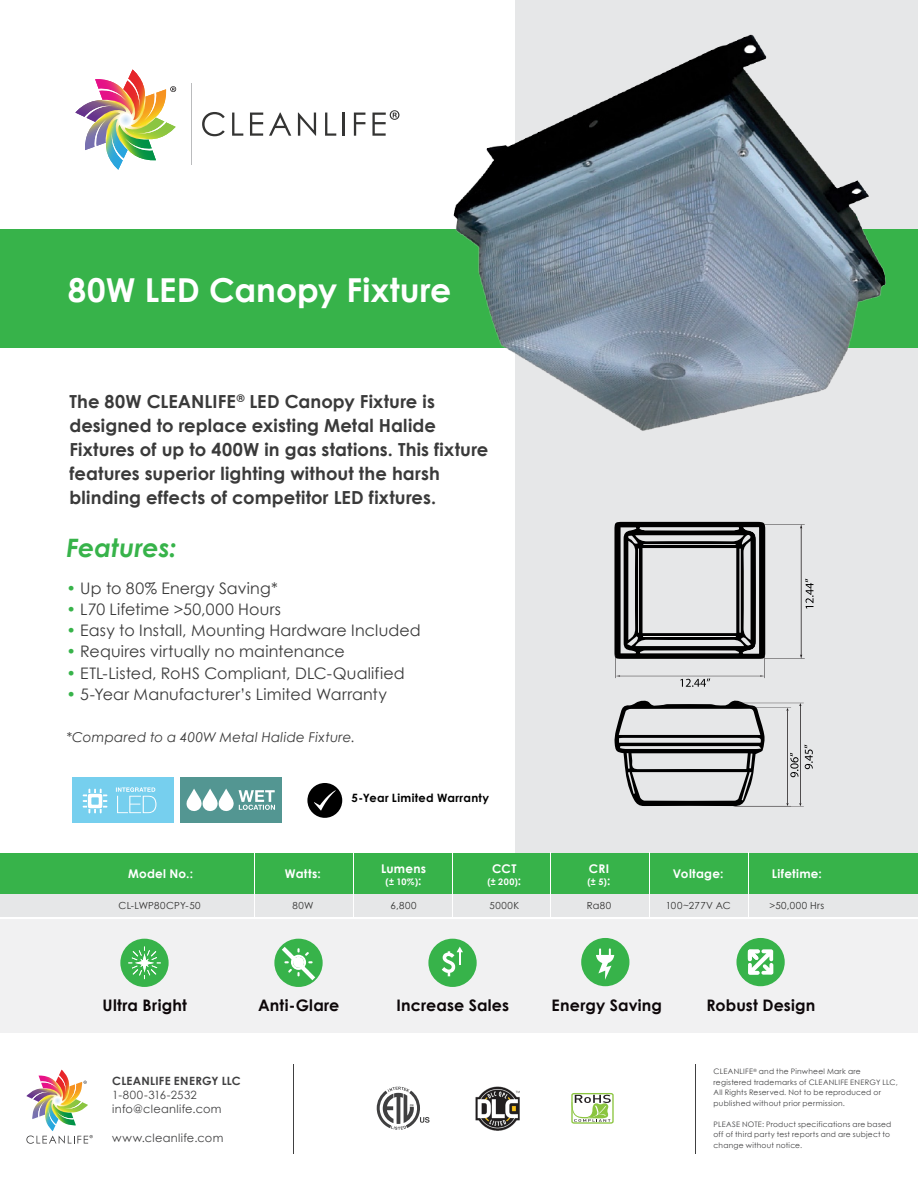
<style>
.page{position:relative;width:918px;height:1188px;background:#fff}
.page>*{position:absolute;margin:0;border:0;box-sizing:border-box;transform-origin:0 0}
.t1{font:700 33px "Century Gothic";letter-spacing:.005em;color:#fff}
.t2{font:italic 700 25.35px "Century Gothic";color:#37b34a}
.t3{font:700 18px/24px "Century Gothic";letter-spacing:.01em;color:#3a3a3a}
.t4{font:15.9px "Century Gothic";letter-spacing:.01em;color:#3a3a3a}
.t5{font:700 15.9px "Century Gothic";letter-spacing:.01em;color:#0d0709}
.t6{font:italic 13.5px "Century Gothic";letter-spacing:.015em;color:#3a3a3a}
.t7{font:700 12px "Century Gothic";letter-spacing:.02em;color:#fff}
.t8{font:700 11.55px "Century Gothic";letter-spacing:.03em;color:#000}
.t9{font:11.4px/14.2px "Century Gothic";letter-spacing:.025em;color:#404041}
.t10{font:700 11.4px "Century Gothic";letter-spacing:.02em;color:#404041}
.t11{font:9.75px "Century Gothic";letter-spacing:.045em;color:#30302f}
.t12{font:9.75px "Century Gothic";letter-spacing:.02em;color:#30302f}
.t13{font:700 9px "Century Gothic";color:#fff}
.t14{font:7.5px/10.5px "Century Gothic";letter-spacing:.03em;color:#404041}
.s1{font-weight:700;font-style:italic;color:#37b34a}
.s2{font-size:12px}
</style>
<div class="page">
<div style="left:515px;top:0;width:403px;height:854px;background:#e6e7e8"></div>
<div style="left:0;top:853px;width:918px;height:40px;background:#37b34a"></div>
<div style="left:0;top:894px;width:918px;height:22px;background:#e6e7e8"></div>
<hr style="left:254px;top:853px;width:1px;height:132px;background:#fff">
<hr style="left:649px;top:853px;width:1px;height:132px;background:#fff">
<hr style="left:748px;top:853px;width:1px;height:132px;background:#fff">
<hr style="left:353px;top:853px;width:1px;height:132px;background:#fff">
<hr style="left:452px;top:853px;width:1px;height:132px;background:#fff">
<hr style="left:551px;top:853px;width:1px;height:132px;background:#fff">
<div style="left:0;top:919px;width:918px;height:237px;background:#f1f1f2"></div>
<div style="left:0;top:229px;width:918px;height:118px;background:#37b34a"></div>
<div style="left:120px;top:939px;width:49px;height:48px;background:#37b34a;border-radius:50%"></div>
<svg style="left:128px;top:946px;width:33px;height:33px"></svg>
<div style="left:274px;top:939px;width:49px;height:48px;background:#37b34a;border-radius:50%"></div>
<svg style="left:282px;top:947px;width:33px;height:33px"></svg>
<div style="left:428px;top:939px;width:49px;height:48px;background:#37b34a;border-radius:50%"></div>
<svg style="left:442px;top:947px;width:21px;height:29px"></svg>
<div style="left:581px;top:938px;width:48px;height:48px;background:#37b34a;border-radius:50%"></div>
<svg style="left:596px;top:948px;width:18px;height:32px"></svg>
<div style="left:736px;top:938px;width:49px;height:48px;background:#37b34a;border-radius:50%"></div>
<svg style="left:748px;top:949px;width:25px;height:26px"></svg>
<img style="left:75px;top:69px;width:101px;height:101px">
<hr style="left:191px;top:84px;width:1px;height:81px;background:#bbbcbe">
<svg style="left:202px;top:112px;width:23px;height:24px"></svg>
<svg style="left:232px;top:113px;width:11px;height:23px"></svg>
<svg style="left:250px;top:113px;width:13px;height:23px"></svg>
<svg style="left:269px;top:113px;width:22px;height:23px"></svg>
<svg style="left:298px;top:113px;width:18px;height:23px"></svg>
<svg style="left:325px;top:113px;width:11px;height:23px"></svg>
<hr style="left:343px;top:113px;width:2px;height:23px;background:#343433">
<svg style="left:354px;top:113px;width:11px;height:23px"></svg>
<svg style="left:372px;top:110px;width:27px;height:26px"></svg>
<img style="left:425px;top:34px;width:493px;height:397px">
<div style="left:0;top:1034px;width:918px;height:154px;background:#fff"></div>
<hr style="left:294px;top:1064px;width:1px;height:90px;background:#404041">
<hr style="left:695px;top:1064px;width:1px;height:90px;background:#404041">
<img style="left:26px;top:1070px;width:67px;height:74px">
<div style="left:571px;top:1093px;width:43px;height:31px;border:1px solid #8bc53f;border-radius:2px"></div>
<svg style="left:572px;top:1095px;width:39px;height:27px"></svg>
<svg style="left:377px;top:1087px;width:53px;height:43px"></svg>
<img style="left:475px;top:1087px;width:45px;height:43px">
<svg style="left:614px;top:522px;width:200px;height:165px"></svg>
<svg style="left:614px;top:700px;width:199px;height:107px"></svg>
<div style="left:72px;top:777px;width:101px;height:46px;background:#76cfee"></div>
<svg style="left:116px;top:787px;width:40px;height:26px"></svg>
<svg style="left:83px;top:789px;width:24px;height:24px"></svg>
<div style="left:181px;top:777px;width:101px;height:46px;background:#539692"></div>
<svg style="left:186px;top:789px;width:89px;height:22px"></svg>
<div style="left:307px;top:783px;width:35px;height:35px;background:#000;border-radius:50%"></div>
<svg style="left:314px;top:790px;width:22px;height:21px"></svg>
<h1 class="t1" style="left:68px;top:264px;width:385px">80W LED Canopy Fixture</h1>
<h3 class="t3" style="left:70px;top:389px;width:420px">The 80W CLEANLIFE<sup>®</sup> LED Canopy Fixture is designed to replace existing Metal Halide Fixtures of up to 400W in gas stations. This fixture features superior lighting without the harsh blinding effects of competitor LED fixtures.</h3>
<h2 class="t2" style="left:66px;top:529px;width:112px">Features:</h2>
<h3 class="t4" style="left:66px;top:577px;width:213px"><span class="s1">•</span> Up to 80% Energy Saving*</h3>
<h3 class="t4" style="left:66px;top:598px;width:216px"><span class="s1">•</span> L70 Lifetime &gt;50,000 Hours</h3>
<h3 class="t4" style="left:66px;top:619px;width:356px"><span class="s1">•</span> Easy to Install, Mounting Hardware Included</h3>
<h3 class="t4" style="left:66px;top:641px;width:280px"><span class="s1">•</span> Requires virtually no maintenance</h3>
<h3 class="t4" style="left:66px;top:662px;width:340px"><span class="s1">•</span> ETL-Listed, RoHS Compliant, DLC-Qualified</h3>
<h3 class="t4" style="left:66px;top:683px;width:322px"><span class="s1">•</span> 5-Year Manufacturer’s Limited Warranty</h3>
<h3 class="t6" style="left:66px;top:728px;width:290px">*Compared to a 400W Metal Halide Fixture.</h3>
<h3 class="t7" style="left:128px;top:864px;width:67px">Model No.:</h3>
<h3 class="t7" style="left:285px;top:864px;width:37px">Watts:</h3>
<h3 class="t8" style="left:351px;top:789px;width:139px">5-Year Limited Warranty</h3>
<h3 class="t7" style="left:381px;top:860px;width:47px">Lumens</h3>
<p class="t13" style="left:386px;top:875px;width:37px">(± 10%)<span class="s2">:</span></p>
<h3 class="t7" style="left:492px;top:860px;width:26px">CCT</h3>
<p class="t13" style="left:487px;top:875px;width:35px">(± 200)<span class="s2">:</span></p>
<h3 class="t7" style="left:589px;top:860px;width:22px">CRI</h3>
<h3 class="t7" style="left:772px;top:864px;width:52px">Lifetime:</h3>
<p class="t13" style="left:588px;top:875px;width:24px">(± 5)<span class="s2">:</span></p>
<h3 class="t7" style="left:673px;top:864px;width:52px">Voltage:</h3>
<h3 class="t12" style="left:119px;top:899px;width:83px">CL-LWP80CPY-50</h3>
<h3 class="t11" style="left:292px;top:899px;width:22px">80W</h3>
<h3 class="t11" style="left:391px;top:899px;width:28px">6,800</h3>
<h3 class="t11" style="left:490px;top:899px;width:31px">5000K</h3>
<h3 class="t11" style="left:587px;top:899px;width:26px">Ra80</h3>
<h3 class="t11" style="left:666px;top:899px;width:67px">100~277V AC</h3>
<h3 class="t11" style="left:770px;top:899px;width:56px">&gt;50,000 Hrs</h3>
<h3 class="t5" style="left:103px;top:993px;width:86px">Ultra Bright</h3>
<h3 class="t5" style="left:258px;top:993px;width:83px">Anti-Glare</h3>
<h3 class="t5" style="left:397px;top:993px;width:114px">Increase Sales</h3>
<h3 class="t5" style="left:552px;top:993px;width:112px">Energy Saving</h3>
<h3 class="t5" style="left:706px;top:993px;width:111px">Robust Design</h3>
<h3 class="t10" style="left:112px;top:1072px;width:130px">CLEANLIFE ENERGY LLC</h3>
<h3 class="t9" style="left:112px;top:1088px;width:111px">1-800-316-2532 info@cleanlife.com</h3>
<h3 class="t9" style="left:112px;top:1130px;width:113px">www.cleanlife.com</h3>
<p class="t14" style="left:714px;top:1066px;width:186px">CLEANLIFE<sup>®</sup> and the Pinwheel Mark are registered trademarks of CLEANLIFE ENERGY LLC, All Rights Reserved. Not to be reproduced or published without prior permission.</p>
<p class="t14" style="left:714px;top:1119px;width:179px">PLEASE NOTE: Product specifications are based off of third party test reports and are subject to change without notice.</p>
</div>
